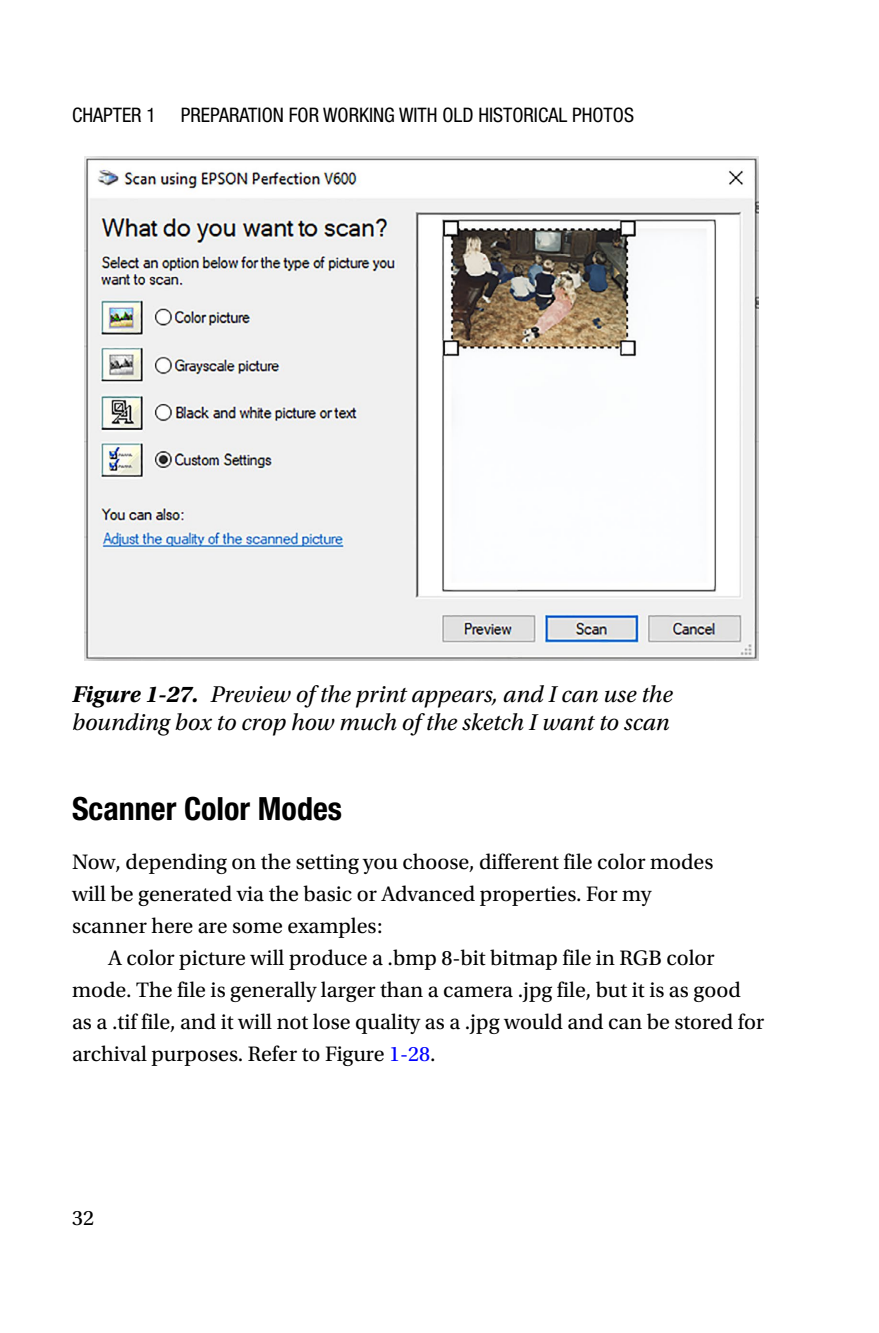
<style>
.page{position:relative;width:879px;height:1333px;background:#fff}
.page>*{position:absolute;margin:0;border:0;box-sizing:border-box;transform-origin:0 0}
.t1{font:700 condensed 32px "Helvetica Neue LT Std";color:#000}
.t2{font:italic 24px/28px "Utopia Std";color:#000}
.t3{font:22px/32px "Utopia Std";color:#000}
.t4{font:condensed 20px "Helvetica Neue LT Std";color:#000}
.s1{font-weight:700}
.s2{color:#00f}
</style>
<div class="page">
<img style="left:84px;top:156px;width:675px;height:504px">
<p class="t4" style="left:72px;top:104px;width:563px">CHAPTER 1 PREPARATION FOR WORKIN G WITH OLD HISTORICAL PHOTOS</p>
<p class="t2" style="left:72px;top:681px;width:602px"><span class="s1">Figure 1-27.</span> Preview of the print appears, and I can use the bounding box to crop how much of the sketch I want to scan</p>
<h1 class="t1" style="left:72px;top:789px;width:271px">Scanner Color Modes</h1>
<p class="t3" style="left:72px;top:845px;width:643px">Now, depending on the setting you choose, different file color modes will be generated via the basic or Advanced properties. For my scanner here are some examples:</p>
<p class="t3" style="left:72px;top:941px;width:694px;text-indent:36px">A color picture will produce a .bmp 8-bit bitmap file in RGB color mode. The file is generally larger than a camera .jpg file, but it is as good as a .tif file, and it will not lose quality as a .jpg would and can be stored for archival purposes. Refer to Figure <span class="s2">1-28</span>.</p>
<p class="t3" style="left:72px;top:1202px;width:23px">32</p>
</div>
